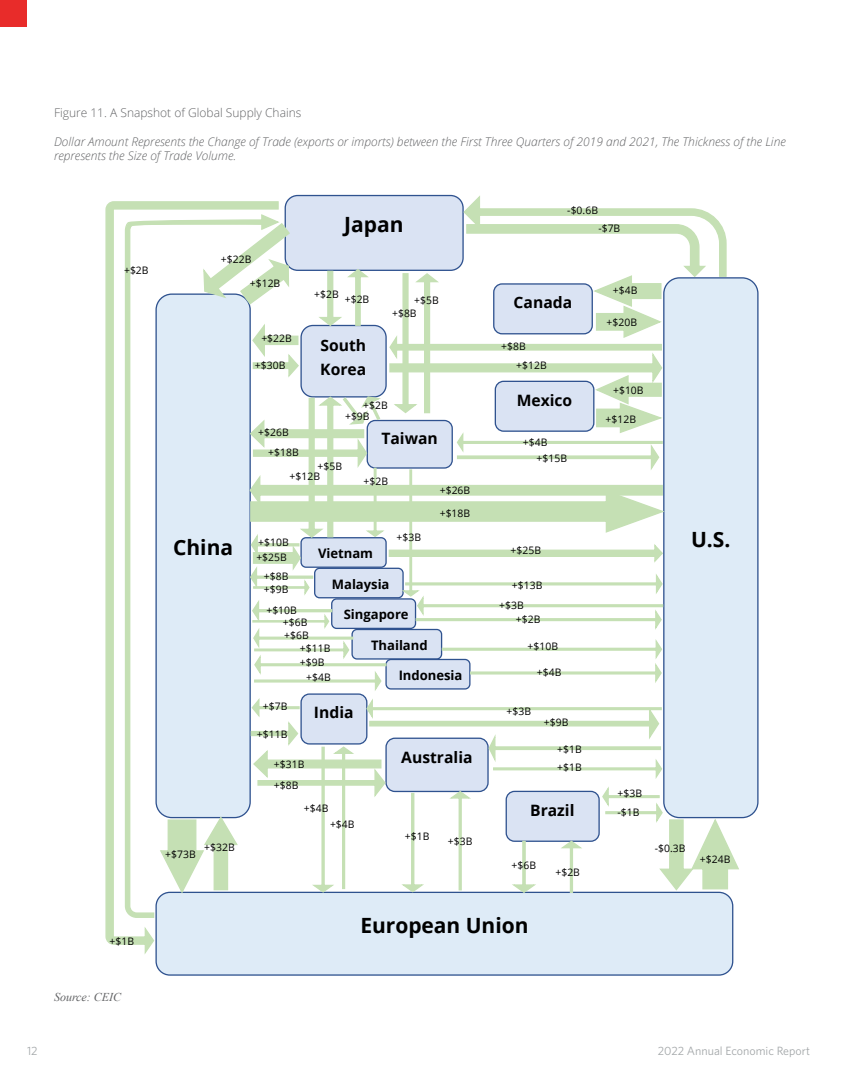
<style>
.page{position:relative;width:864px;height:1080px;background:#fff}
.page>*{position:absolute;margin:0;border:0;box-sizing:border-box;transform-origin:0 0}
.t1{font:700 21px "Open Sans";color:#000}
.t2{font:700 15.6px/24.5px "Open Sans";color:#000}
.t3{font:14.4px "Calibri";color:#000}
.t4{font:700 13.05px "Open Sans";color:#000}
.t5{font:italic 300 12px/14.4px "Open Sans";color:#636466}
.t6{font:300 12px "Open Sans";color:#636466}
.t7{font:12px "Whitney";color:#a3a7a9}
.t8{font:italic 12px "Times New Roman";color:#636466}
.t9{font:10.35px/18.8px "Open Sans";letter-spacing:.005em;color:#000}
</style>
<div class="page">
<div style="left:0;top:0;width:27px;height:27px;background:#e82c2a"></div>
<div style="left:664px;top:278px;width:94px;height:540px;background:#deebf7;border-radius:16px"></div>
<div style="left:663px;top:277px;width:96px;height:541px;border:1px solid #2f528f;border-radius:16px"></div>
<div style="left:156px;top:892px;width:577px;height:83px;background:#deebf7;border-radius:14px"></div>
<div style="left:155px;top:892px;width:578px;height:84px;border:1px solid #2f528f;border-radius:14px"></div>
<div style="left:301px;top:694px;width:66px;height:50px;background:#dae3f3;border-radius:8px"></div>
<div style="left:300px;top:693px;width:67px;height:52px;border:1px solid #2f528f;border-radius:8px"></div>
<svg style="left:105px;top:201px;width:146px;height:756px"></svg>
<svg style="left:202px;top:194px;width:525px;height:497px"></svg>
<svg style="left:250px;top:698px;width:490px;height:196px"></svg>
<p class="t6" style="left:54px;top:105px;width:249px">Figure 11. A Snapshot of Global Supply Chains</p>
<p class="t5" style="left:54px;top:134px;width:733px">Dollar Amount Represents the Change of Trade (exports or imports) between the First Three Quarters of 2019 and 2021, The Thickness of the Line represents the Size of Trade Volume.</p>
<p class="t9" style="left:124px;top:261px;width:26px">+$2B</p>
<p class="t9" style="left:110px;top:932px;width:26px">+$1B</p>
<p class="t9" style="left:221px;top:249px;width:32px">+$22B</p>
<p class="t9" style="left:250px;top:273px;width:32px">+$12B</p>
<p class="t9" style="left:261px;top:328px;width:32px">+$22B</p>
<p class="t9" style="left:255px;top:355px;width:32px">+$30B</p>
<p class="t9" style="left:268px;top:422px;width:32px;line-height:20.4px;text-indent:-10px">+$26B +$18B</p>
<h1 class="t1" style="left:344px;top:210px;width:61px">Japan</h1>
<p class="t9" style="left:314px;top:285px;width:26px">+$2B</p>
<p class="t9" style="left:345px;top:290px;width:26px">+$2B</p>
<p class="t9" style="left:414px;top:291px;width:26px">+$5B</p>
<h2 class="t2" style="left:320px;top:332px;width:47px">South<br>Korea</h2>
<p class="t9" style="left:392px;top:303px;width:26px">+$8B</p>
<p class="t9" style="left:345px;top:400px;width:44px;line-height:10.9px;text-indent:18px">+$2B +$9B</p>
<h2 class="t2" style="left:381px;top:426px;width:58px">Taiwan</h2>
<p class="t9" style="left:317px;top:456px;width:26px">+$5B</p>
<p class="t9" style="left:290px;top:466px;width:32px">+$12B</p>
<p class="t9" style="left:364px;top:471px;width:26px">+$2B</p>
<p class="t9" style="left:440px;top:480px;width:32px">+$26B</p>
<p class="t9" style="left:440px;top:504px;width:32px">+$18B</p>
<p class="t9" style="left:567px;top:201px;width:32px">-$0.6B</p>
<h2 class="t2" style="left:514px;top:290px;width:60px">Canada</h2>
<p class="t9" style="left:501px;top:336px;width:26px">+$8B</p>
<p class="t9" style="left:516px;top:355px;width:32px">+$12B</p>
<h2 class="t2" style="left:517px;top:387px;width:57px">Mexico</h2>
<p class="t9" style="left:523px;top:433px;width:26px">+$4B</p>
<p class="t9" style="left:537px;top:449px;width:32px">+$15B</p>
<p class="t9" style="left:598px;top:219px;width:24px">-$7B</p>
<p class="t9" style="left:613px;top:280px;width:26px">+$4B</p>
<p class="t9" style="left:606px;top:313px;width:32px">+$20B</p>
<p class="t9" style="left:613px;top:381px;width:32px">+$10B</p>
<p class="t9" style="left:606px;top:409px;width:32px">+$12B</p>
<h1 class="t1" style="left:173px;top:533px;width:61px">China</h1>
<h1 class="t1" style="left:691px;top:525px;width:41px">U.S.</h1>
<p class="t9" style="left:396px;top:528px;width:26px">+$3B</p>
<p class="t9" style="left:258px;top:532px;width:32px">+$10B</p>
<p class="t9" style="left:511px;top:541px;width:32px">+$25B</p>
<p class="t4" style="left:318px;top:544px;width:57px">Vietnam</p>
<h3 class="t3" style="left:343px;top:577px;width:6px">!</h3>
<p class="t9" style="left:256px;top:548px;width:32px">+$25B</p>
<p class="t9" style="left:264px;top:569px;width:26px;line-height:12.9px">+$8B +$9B</p>
<p class="t9" style="left:266px;top:600px;width:32px">+$10B</p>
<p class="t9" style="left:283px;top:613px;width:26px">+$6B</p>
<p class="t9" style="left:284px;top:626px;width:26px">+$6B</p>
<p class="t9" style="left:300px;top:638px;width:32px">+$11B</p>
<p class="t9" style="left:306px;top:654px;width:26px;line-height:15.3px;text-indent:-6px">+$9B +$4B</p>
<p class="t4" style="left:332px;top:575px;width:59px">Malaysia</p>
<h3 class="t3" style="left:359px;top:607px;width:6px">!</h3>
<p class="t4" style="left:371px;top:636px;width:58px">Thailand</p>
<h3 class="t3" style="left:397px;top:668px;width:6px">!</h3>
<p class="t9" style="left:512px;top:576px;width:32px">+$13B</p>
<p class="t9" style="left:499px;top:596px;width:26px">+$3B</p>
<p class="t4" style="left:344px;top:605px;width:66px">Singapore</p>
<h3 class="t3" style="left:374px;top:638px;width:6px">!</h3>
<p class="t4" style="left:399px;top:666px;width:65px">Indonesia</p>
<p class="t9" style="left:516px;top:609px;width:26px">+$2B</p>
<p class="t9" style="left:527px;top:636px;width:32px">+$10B</p>
<p class="t9" style="left:537px;top:663px;width:26px">+$4B</p>
<p class="t9" style="left:165px;top:845px;width:32px">+$73B</p>
<p class="t9" style="left:204px;top:838px;width:32px">+$32B</p>
<p class="t9" style="left:263px;top:697px;width:26px">+$7B</p>
<p class="t9" style="left:257px;top:724px;width:32px">+$11B</p>
<p class="t9" style="left:274px;top:753px;width:32px;line-height:21.3px">+$31B +$8B</p>
<h2 class="t2" style="left:314px;top:700px;width:41px">India</h2>
<h2 class="t2" style="left:401px;top:744px;width:73px">Australia</h2>
<p class="t9" style="left:506px;top:702px;width:26px">+$3B</p>
<p class="t9" style="left:544px;top:713px;width:26px">+$9B</p>
<p class="t9" style="left:557px;top:739px;width:26px">+$1B +$1B</p>
<p class="t9" style="left:304px;top:798px;width:26px">+$4B</p>
<h2 class="t2" style="left:530px;top:797px;width:46px">Brazil</h2>
<p class="t9" style="left:330px;top:815px;width:26px">+$4B</p>
<p class="t9" style="left:405px;top:827px;width:26px">+$1B</p>
<p class="t9" style="left:448px;top:832px;width:26px">+$3B</p>
<p class="t9" style="left:512px;top:855px;width:26px">+$6B</p>
<p class="t9" style="left:555px;top:862px;width:26px">+$2B</p>
<h1 class="t1" style="left:360px;top:910px;width:170px">European Union</h1>
<p class="t9" style="left:617px;top:784px;width:26px">+$3B -$1B</p>
<p class="t9" style="left:655px;top:838px;width:32px">-$0.3B</p>
<p class="t9" style="left:700px;top:850px;width:32px">+$24B</p>
<p class="t8" style="left:54px;top:989px;width:69px">Source: CEIC</p>
<p class="t7" style="left:27px;top:1043px;width:12px">12</p>
<p class="t7" style="left:658px;top:1043px;width:154px">2022 Annual Economic Report</p>
</div>
